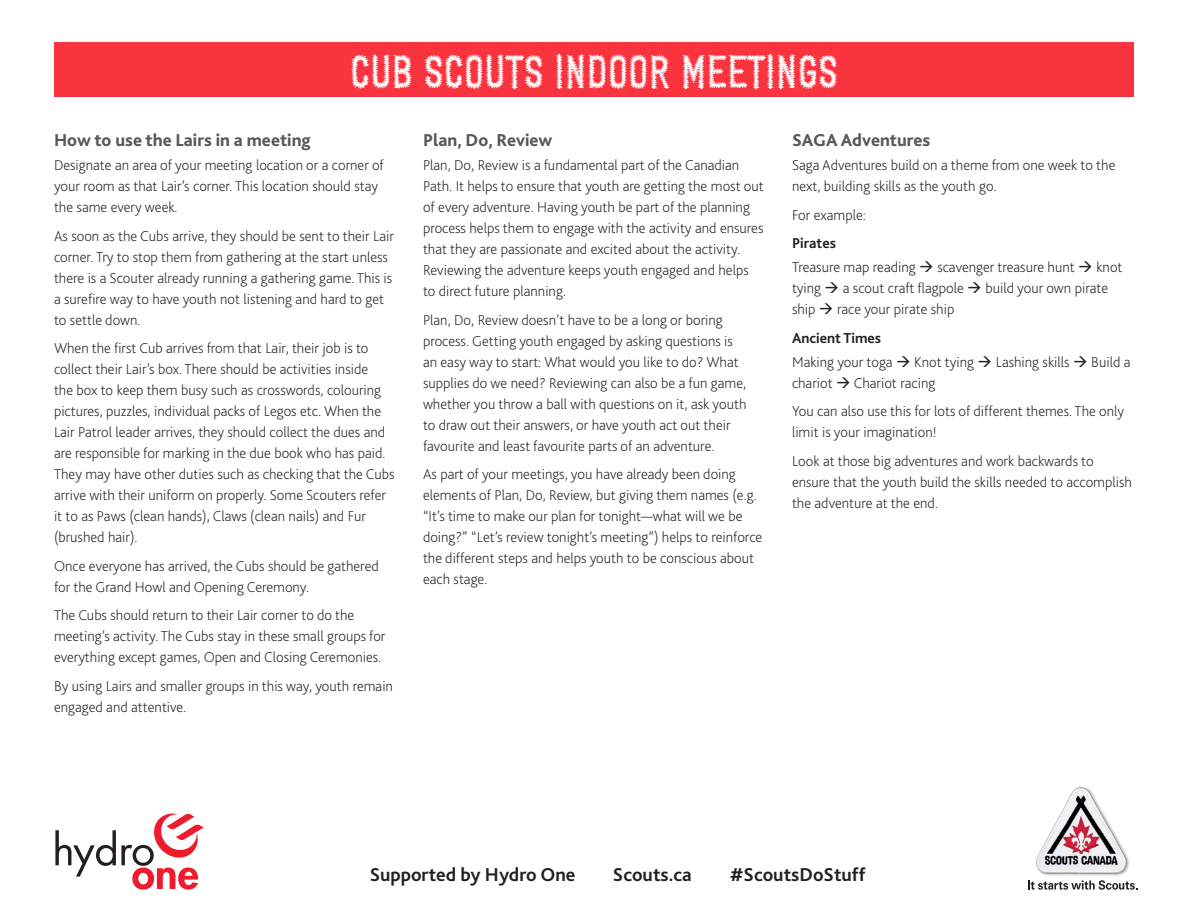
<style>
.page{position:relative;width:1188px;height:918px;background:#fff}
.page>*{position:absolute;margin:0;border:0;box-sizing:border-box;transform-origin:0 0}
.t1{font:46.5px "Conference Call BH Line Two";letter-spacing:.01em;color:#fff}
.t2{font:700 19.5px "Bliss 2";color:#231f20}
.H2_brown{font:800 18px "Bliss 2";color:#57585a}
.t3{font:200 15px/21px "Bliss 2";color:#231f20}
.new_black_headings{font:700 15px "Bliss 2";color:#231f20}
</style>
<div class="page">
<svg style="left:55px;top:813px;width:149px;height:77px"></svg>
<img style="left:1036px;top:786px;width:93px;height:90px">
<svg style="left:1028px;top:880px;width:109px;height:10px"></svg>
<div style="left:54px;top:43px;width:1080px;height:54px;background:#f9343f"></div>
<p class="t1" style="left:350px;top:43px;width:489px">CUB SCOUTS INDOOR MEETINGS</p>
<p class="H2_brown" style="left:54px;top:129px;width:258px">How to use the Lairs in a meeting</p>
<p class="t3" style="left:54px;top:155px;width:331px">Designate an area of your meeting location or a corner of your room as that Lair’s corner. This location should stay the same every week.</p>
<p class="t3" style="left:54px;top:225px;width:341px">As soon as the Cubs arrive, they should be sent to their Lair corner. Try to stop them from gathering at the start unless there is a Scouter already running a gathering game. This is a surefire way to have youth not listening and hard to get to settle down.</p>
<p class="t3" style="left:54px;top:338px;width:342px">When the first Cub arrives from that Lair, their job is to collect their Lair’s box. There should be activities inside<br>the box to keep them busy such as crosswords, colouring pictures, puzzles, individual packs of Legos etc. When the Lair Patrol leader arrives, they should collect the dues and are responsible for marking in the due book who has paid.<br>They may have other duties such as checking that the Cubs arrive with their uniform on properly. Some Scouters refer it to as Paws (clean hands), Claws (clean nails) and Fur (brushed hair).</p>
<p class="t3" style="left:54px;top:555px;width:326px">Once everyone has arrived, the Cubs should be gathered for the Grand Howl and Opening Ceremony.</p>
<p class="t3" style="left:54px;top:605px;width:333px">The Cubs should return to their Lair corner to do the meeting’s activity. The Cubs stay in these small groups for everything except games, Open and Closing Ceremonies.</p>
<p class="t3" style="left:54px;top:675px;width:341px">By using Lairs and smaller groups in this way, youth remain engaged and attentive.</p>
<p class="H2_brown" style="left:423px;top:129px;width:131px">Plan, Do, Review</p>
<p class="t3" style="left:423px;top:155px;width:342px">Plan, Do, Review is a fundamental part of the Canadian Path. It helps to ensure that youth are getting the most out of every adventure. Having youth be part of the planning process helps them to engage with the activity and ensures that they are passionate and excited about the activity.<br>Reviewing the adventure keeps youth engaged and helps to direct future planning.</p>
<p class="t3" style="left:423px;top:309px;width:325px">Plan, Do, Review doesn’t have to be a long or boring process. Getting youth engaged by asking questions is an easy way to start: What would you like to do? What supplies do we need? Reviewing can also be a fun game, whether you throw a ball with questions on it, ask youth to draw out their answers, or have youth act out their favourite and least favourite parts of an adventure.</p>
<p class="t3" style="left:423px;top:464px;width:341px">As part of your meetings, you have already been doing elements of Plan, Do, Review, but giving them names (e.g. “It’s time to make our plan for tonight—what will we be doing?” “Let’s review tonight’s meeting”) helps to reinforce the different steps and helps youth to be conscious about each stage.</p>
<p class="H2_brown" style="left:792px;top:129px;width:140px">SAGA Adventures</p>
<p class="t3" style="left:792px;top:155px;width:325px">Saga Adventures build on a theme from one week to the next, building skills as the youth go.</p>
<p class="t3" style="left:792px;top:204px;width:75px">For example:</p>
<p class="new_black_headings" style="left:792px;top:234px;width:46px">Pirates</p>
<p class="t3" style="left:792px;top:257px;width:332px">Treasure map reading → scavenger treasure hunt → knot tying → a scout craft flagpole → build your own pirate ship → race your pirate ship</p>
<p class="new_black_headings" style="left:792px;top:329px;width:91px">Ancient Times</p>
<p class="t3" style="left:792px;top:351px;width:340px">Making your toga → Knot tying → Lashing skills → Build a chariot → Chariot racing</p>
<p class="t3" style="left:792px;top:401px;width:334px">You can also use this for lots of different themes. The only limit is your imagination!</p>
<p class="t3" style="left:792px;top:450px;width:341px">Look at those big adventures and work backwards to ensure that the youth build the skills needed to accomplish the adventure at the end.</p>
<h2 class="t2" style="left:370px;top:863px;width:207px">Supported by Hydro One</h2>
<h2 class="t2" style="left:613px;top:863px;width:80px">Scouts.ca</h2>
<h2 class="t2" style="left:730px;top:863px;width:137px">#ScoutsDoStuff</h2>
</div>
